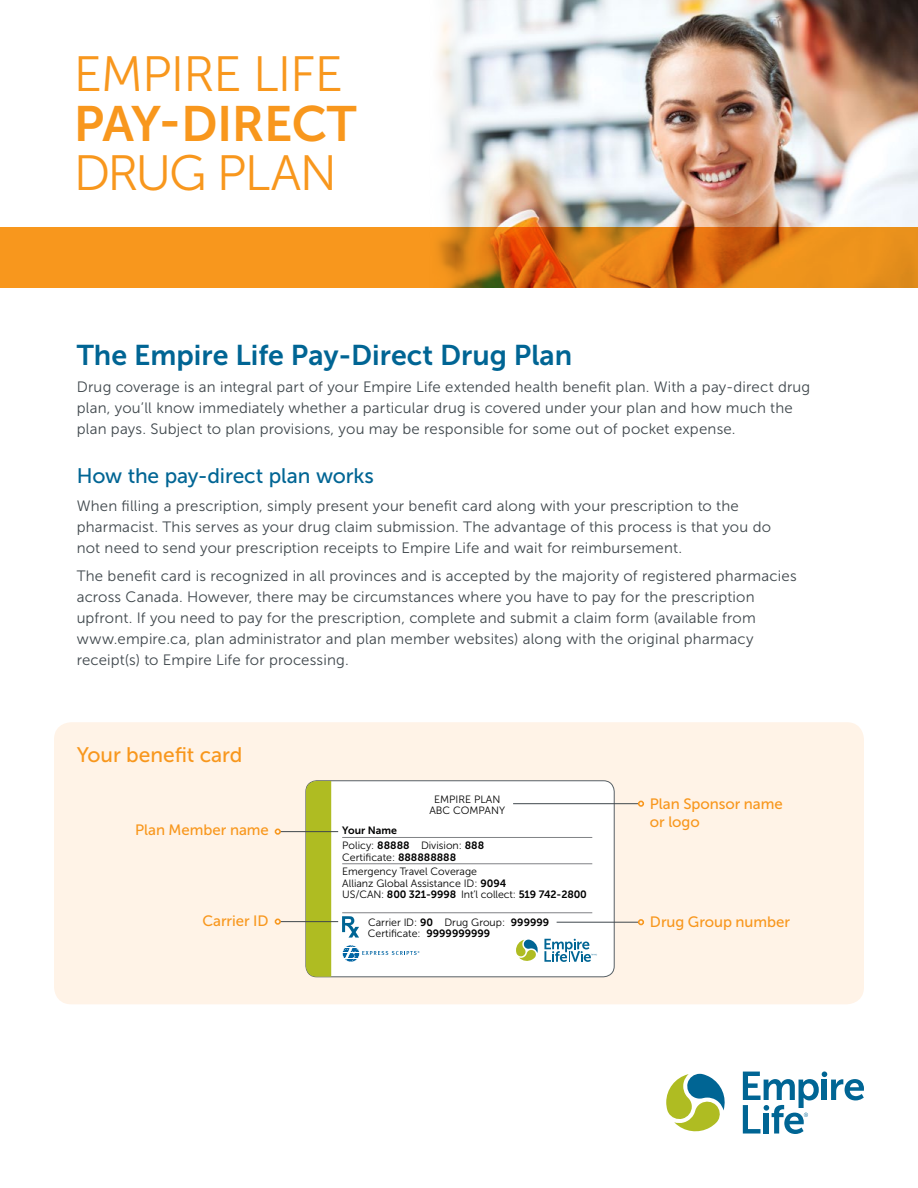
<style>
.page{position:relative;width:918px;height:1188px;background:#fff}
.page>*{position:absolute;margin:0;border:0;box-sizing:border-box;transform-origin:0 0}
.t1{font:49.5px/49.5px "Museo Sans 300";letter-spacing:-.02em;color:#f8971d}
.Heading_1{font:28.5px "Museo Sans 700";color:#006594}
.New_Brand_Heading_2{font:21px "Museo Sans 500";letter-spacing:-.005em;color:#006594}
.t2{font:21px "Museo Sans 500";letter-spacing:-.005em;color:#f8971d}
.New_Brand_Body_Copy{font:15px/21px "Museo Sans 300";letter-spacing:.015em;color:#3f474c}
.t3{font:15px/18px "Museo Sans 500";letter-spacing:-.005em;color:#f8971d}
.t4{font:10.65px/11.2px "Museo Sans 300";color:#000}
.t5{font:10.65px "Museo Sans 700";letter-spacing:-.01em;color:#000}
.s1{font-family:"Museo Sans 700"}
.s2{font-family:"Museo Sans 300"}
</style>
<div class="page">
<img style="left:438px;top:0;width:480px;height:227px">
<svg style="left:0;top:227px;width:918px;height:60px;background:#e88618"></svg>
<svg style="left:666px;top:1074px;width:59px;height:58px"></svg>
<svg style="left:743px;top:1071px;width:121px;height:63px"></svg>
<div style="left:54px;top:722px;width:810px;height:282px;background:#fff3e7;border-radius:17px"></div>
<div style="left:306px;top:781px;width:308px;height:196px;background:#fff;border-radius:11px"></div>
<div style="left:306px;top:781px;width:308px;height:196px;border:1px solid #576066;border-radius:11px"></div>
<svg style="left:516px;top:939px;width:81px;height:23px"></svg>
<div style="left:306px;top:781px;width:25px;height:196px;background:#afbc22"></div>
<hr style="left:342px;top:837px;width:250px;height:1px;background:#808285">
<hr style="left:342px;top:864px;width:250px;height:1px;background:#808285">
<hr style="left:342px;top:913px;width:250px;height:1px;background:#808285">
<svg style="left:342px;top:945px;width:78px;height:17px"></svg>
<svg style="left:342px;top:916px;width:17px;height:22px"></svg>
<hr style="left:513px;top:803px;width:130px;height:1px;background:#3f474c">
<svg style="left:638px;top:801px;width:6px;height:6px"></svg>
<hr style="left:557px;top:922px;width:86px;height:1px;background:#3f474c">
<svg style="left:638px;top:919px;width:6px;height:6px"></svg>
<hr style="left:276px;top:831px;width:62px;height:1px;background:#3f474c">
<svg style="left:275px;top:829px;width:6px;height:6px"></svg>
<hr style="left:276px;top:921px;width:62px;height:1px;background:#3f474c">
<svg style="left:275px;top:919px;width:6px;height:6px"></svg>
<p class="t1" style="left:74px;top:50px;width:284px">EMPIRE LIFE<br><span class="s1">PAY-DIRECT<br></span>DRUG PLAN</p>
<h1 class="Heading_1" style="left:77px;top:339px;width:497px">The Empire Life Pay-Direct Drug Plan</h1>
<p class="New_Brand_Body_Copy" style="left:77px;top:376px;width:735px">Drug coverage is an integral part of your Empire Life extended health benefit plan. With a pay-direct drug plan, you’ll know immediately whether a particular drug is covered under your plan and how much the plan pays. Subject to plan provisions, you may be responsible for some out of pocket expense.</p>
<h2 class="New_Brand_Heading_2" style="left:77px;top:465px;width:299px">How the pay-direct plan works</h2>
<p class="New_Brand_Body_Copy" style="left:77px;top:496px;width:696px">When filling a prescription, simply present your benefit card along with your prescription to the pharmacist. This serves as your drug claim submission. The advantage of this process is that you do not need to send your prescription receipts to Empire Life and wait for reimbursement.</p>
<p class="New_Brand_Body_Copy" style="left:77px;top:565px;width:721px">The benefit card is recognized in all provinces and is accepted by the majority of registered pharmacies across Canada. However, there may be circumstances where you have to pay for the prescription upfront. If you need to pay for the prescription, complete and submit a claim form (available from www.empire.ca, plan administrator and plan member websites) along with the original pharmacy receipt(s) to Empire Life for processing.</p>
<h3 class="t2" style="left:77px;top:743px;width:167px">Your benefit card</h3>
<p class="t4" style="left:429px;top:794px;width:77px;line-height:10.6px;text-align:center">EMPIRE PLAN<br>ABC COMPANY</p>
<p class="t3" style="left:650px;top:795px;width:134px">Plan Sponsor name or logo</p>
<p class="t3" style="left:135px;top:821px;width:135px">Plan Member name</p>
<p class="t5" style="left:342px;top:825px;width:56px">Your Name</p>
<p class="t4" style="left:342px;top:840px;width:143px">Policy: <span class="s1">88888</span> Division: <span class="s1">888<br></span>Certificate: <span class="s1">888888888</span></p>
<p class="t4" style="left:342px;top:866px;width:166px">Emergency Travel Coverage<br>Allianz Global Assistance ID: <span class="s1">9094</span></p>
<p class="t5" style="left:342px;top:888px;width:246px"><span class="s2">US/CAN:</span> 800 321-9998 <span class="s2">Int’l collect:</span> 519 742-2800</p>
<p class="t4" style="left:368px;top:917px;width:183px">Carrier ID: <span class="s1">90</span> Drug Group: <span class="s1">999999<br></span>Certificate: <span class="s1">9999999999</span></p>
<p class="t3" style="left:202px;top:912px;width:68px">Carrier ID</p>
<p class="t3" style="left:650px;top:913px;width:142px">Drug Group number</p>
</div>
